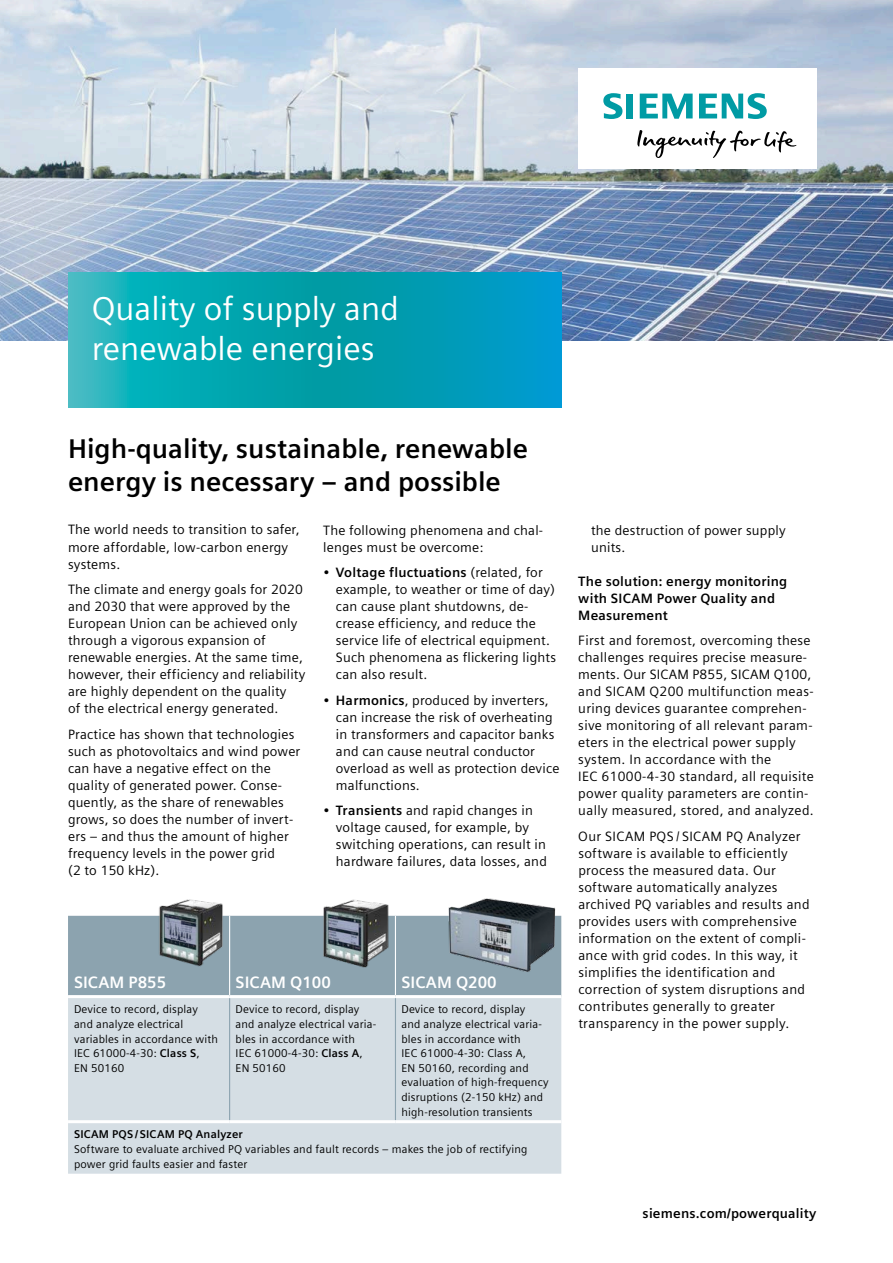
<style>
.page{position:relative;width:893px;height:1263px;background:#fff}
.page>*{position:absolute;margin:0;border:0;box-sizing:border-box;transform-origin:0 0}
.t1{font:33px/39.6px "Siemens Sans Global";color:#fff}
.t2{font:700 27px/32.4px "Siemens Sans Global";color:#000}
.t3{font:700 16.5px "Siemens Sans Global";color:#fff}
.t4{font:13.5px/17px "Siemens Sans Global";letter-spacing:.015em;color:#000}
.t5{font:700 13.5px/17px "Siemens Sans Global";letter-spacing:.015em;color:#000}
.t6{font:11.25px/14.7px "Siemens Sans Global";letter-spacing:.015em;color:#000}
.t7{font:700 11.25px "Siemens Sans Global";letter-spacing:.015em;color:#000}
.s1{font-weight:700}
</style>
<div class="page">
<img style="left:0;top:0;width:893px;height:340px">
<svg style="left:68px;top:272px;width:493px;height:135px;background:#06a3b5"></svg>
<div style="left:578px;top:68px;width:238px;height:101px;background:#fff"></div>
<svg style="left:637px;top:130px;width:159px;height:28px"></svg>
<svg style="left:603px;top:93px;width:30px;height:26px"></svg>
<svg style="left:640px;top:94px;width:53px;height:25px"></svg>
<svg style="left:699px;top:93px;width:68px;height:26px"></svg>
<div style="left:68px;top:916px;width:493px;height:79px;background:#8ca3af"></div>
<div style="left:68px;top:998px;width:493px;height:176px;background:#d5dee4"></div>
<hr style="left:229px;top:916px;width:1px;height:79px;background:#fff">
<hr style="left:395px;top:916px;width:1px;height:79px;background:#fff">
<hr style="left:229px;top:998px;width:1px;height:122px;background:#8ca3af">
<hr style="left:395px;top:998px;width:1px;height:122px;background:#8ca3af">
<hr style="left:68px;top:1120px;width:162px;height:3px;background:#fff">
<hr style="left:230px;top:1120px;width:165px;height:3px;background:#fff">
<hr style="left:395px;top:1120px;width:166px;height:3px;background:#fff">
<img style="left:157px;top:899px;width:69px;height:68px">
<img style="left:322px;top:899px;width:69px;height:70px">
<img style="left:447px;top:898px;width:109px;height:75px">
<h1 class="t1" style="left:92px;top:290px;width:309px">Quality of supply and renewable energies</h1>
<h2 class="t2" style="left:68px;top:433px;width:462px">High-quality, sustainable, renewable energy is necessary – and possible</h2>
<p class="t4" style="left:68px;top:522px;width:233px">The world needs to transition to safer, more affordable, low-carbon energy systems.</p>
<p class="t4" style="left:68px;top:581px;width:239px">The climate and energy goals for 2020 and 2030 that were approved by the European Union can be achieved only through a vigorous expansion of renewable energies. At the same time, however, their efficiency and reliability are highly dependent on the quality<br>of the electrical energy generated.</p>
<p class="t4" style="left:68px;top:726px;width:234px">Practice has shown that technologies such as photovoltaics and wind power can have a negative effect on the quality of generated power. Conse&shy;quently, as the share of renewables grows, so does the number of invert&shy;ers – and thus the amount of higher frequency levels in the power grid<br>(2 to 150 kHz).</p>
<p class="t4" style="left:323px;top:522px;width:221px">The following phenomena and chal&shy;lenges must be overcome:</p>
<p class="t4" style="left:336px;top:564px;width:222px;text-indent:-13px">• <span class="s1">Voltage fluctuations</span> (related, for example, to weather or time of day) can cause plant shutdowns, de&shy;crease efficiency, and reduce the service life of electrical equipment.<br>Such phenomena as flickering lights can also result.</p>
<p class="t4" style="left:336px;top:692px;width:225px;text-indent:-13px">• <span class="s1">Harmonics</span>, produced by inverters, can increase the risk of overheating in transformers and capacitor banks and can cause neutral conductor overload as well as protection device malfunctions.</p>
<p class="t4" style="left:336px;top:803px;width:212px;text-indent:-13px">• <span class="s1">Transients</span> and rapid changes in voltage caused, for example, by switching operations, can result in hardware failures, data losses, and</p>
<p class="t3" style="left:74px;top:973px;width:94px">SICAM P855</p>
<p class="t3" style="left:236px;top:973px;width:97px">SICAM Q100</p>
<p class="t3" style="left:401px;top:973px;width:97px">SICAM Q200</p>
<p class="t6" style="left:74px;top:1002px;width:145px">Device to record, display and analyze electrical variables in accordance with<br>IEC 61000-4-30: <span class="s1">Class S</span>,<br>EN 50160</p>
<p class="t6" style="left:236px;top:1002px;width:142px">Device to record, display and analyze electrical varia&shy;bles in accordance with<br>IEC 61000-4-30: <span class="s1">Class A</span>,<br>EN 50160</p>
<p class="t6" style="left:401px;top:1002px;width:149px">Device to record, display<br>and analyze electrical varia&shy;bles in accordance with<br>IEC 61000-4-30: Class A,<br>EN 50160, recording and evaluation of high-frequency disruptions (2-150 kHz) and high-resolution transients</p>
<p class="t7" style="left:74px;top:1128px;width:170px">SICAM PQS / SICAM PQ Analyzer</p>
<p class="t6" style="left:74px;top:1142px;width:455px">Software to evaluate archived PQ variables and fault records – makes the job of rectifying power grid faults easier and faster</p>
<p class="t4" style="left:591px;top:522px;width:196px">the destruction of power supply units.</p>
<p class="t5" style="left:578px;top:572px;width:210px">The solution: energy monitoring with SICAM Power Quality and<br>Measurement</p>
<p class="t4" style="left:578px;top:632px;width:237px">First and foremost, overcoming these challenges requires precise measure&shy;ments. Our SICAM P855, SICAM Q100, and SICAM Q200 multifunction meas&shy;uring devices guarantee comprehen&shy;sive monitoring of all relevant param&shy;eters in the electrical power supply system. In accordance with the<br>IEC 61000-4-30 standard, all requisite power quality parameters are contin&shy;ually measured, stored, and analyzed.</p>
<p class="t4" style="left:578px;top:828px;width:233px">Our SICAM PQS / SICAM PQ Analyzer software is available to efficiently process the measured data. Our software automatically analyzes archived PQ variables and results and provides users with comprehensive information on the extent of compli&shy;ance with grid codes. In this way, it simplifies the identification and correction of system disruptions and contributes generally to greater transparency in the power supply.</p>
<p class="t5" style="left:643px;top:1204px;width:175px">siemens.com/powerquality</p>
</div>
